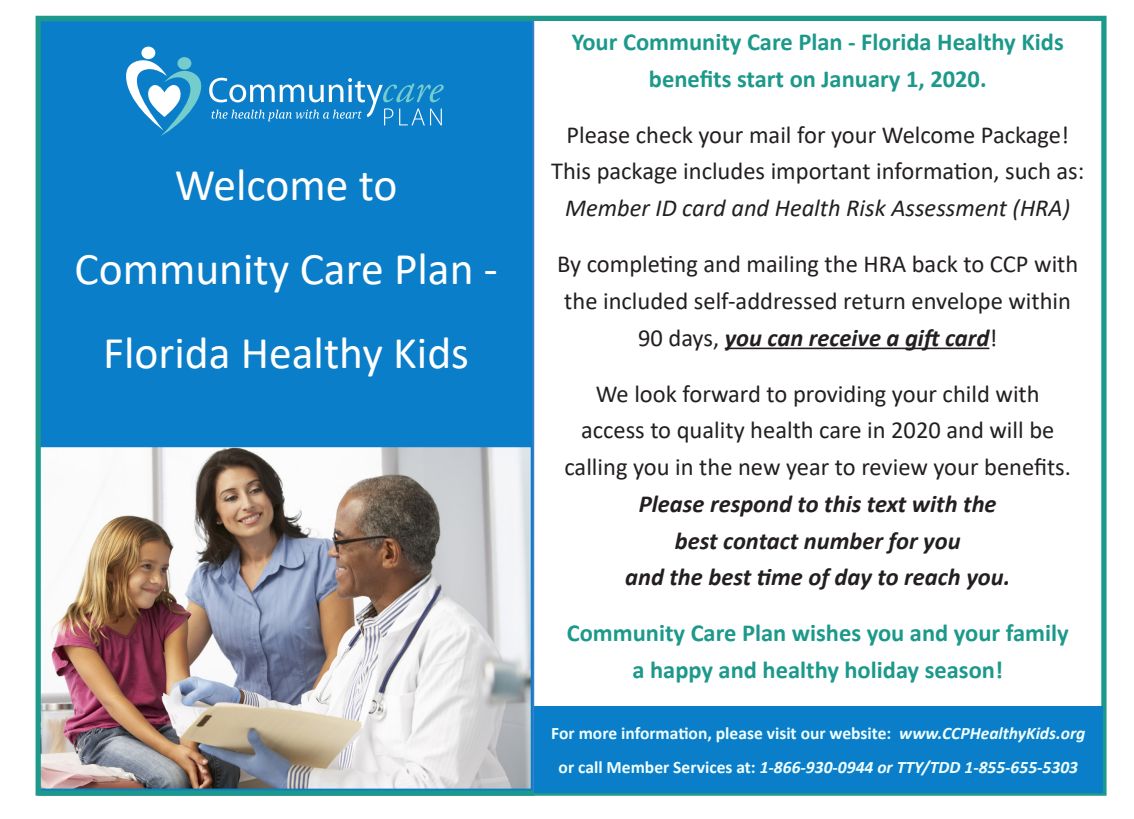
<style>
.page{position:relative;width:1134px;height:819px;background:#fff}
.page>*{position:absolute;margin:0;border:0;box-sizing:border-box;transform-origin:0 0}
.t1{font:45.5px/84px "Calibri";color:#fff;text-align:center}
.t2{font:24.5px "Calibri";color:#231f20}
.t3{font:700 24.5px "Calibri";color:#1c998b}
.t4{font:italic 700 24.5px "Calibri";color:#231f20}
.t5{font:italic 24.5px "Calibri";color:#231f20}
.t6{font:700 17.5px "Calibri";color:#f0ffff}
.t7{font:italic 700 17.5px "Calibri";color:#f0ffff}
.s1{font-weight:400;font-style:normal}
.s2{font-style:italic}
.s3{font-style:normal}
</style>
<div class="page">
<div style="left:39px;top:20px;width:495px;height:776px;background:#0a7ec8;border:2px solid #407ec9"></div>
<img style="left:42px;top:448px;width:487px;height:339px">
<div style="left:37px;top:445px;width:495px;height:345px;border:2px solid #0a7ec8"></div>
<svg style="left:209px;top:78px;width:235px;height:47px"></svg>
<div style="left:141px;top:47px;width:14px;height:12px;background:#fff;border-radius:50%"></div>
<div style="left:177px;top:57px;width:14px;height:13px;background:#75cccd;border-radius:50%"></div>
<svg style="left:126px;top:59px;width:76px;height:77px"></svg>
<div style="left:36px;top:16px;width:1071px;height:780px;border:5px solid #1c998b"></div>
<hr style="left:725px;top:348px;width:264px;height:1px;background:#231f20">
<div style="left:534px;top:706px;width:568px;height:86px;background:#0a7ec8"></div>
<p class="t1" style="left:74px;top:141px;width:425px">Welcome to<br>Community Care Plan -<br>Florida Healthy Kids</p>
<p class="t3" style="left:572px;top:24px;width:494px">Your Community Care Plan - Florida Healthy Kids</p>
<p class="t3" style="left:649px;top:61px;width:339px">benefits start on January 1, 2020.</p>
<p class="t2" style="left:566px;top:117px;width:504px">Please check your mail for your Welcome Package!</p>
<p class="t2" style="left:551px;top:154px;width:535px">This package includes important information, such as:</p>
<p class="t5" style="left:565px;top:191px;width:506px">Member ID card and Health Risk Assessment (HRA)</p>
<p class="t2" style="left:557px;top:247px;width:523px">By completing and mailing the HRA back to CCP with</p>
<p class="t2" style="left:564px;top:284px;width:508px">the included self-addressed return envelope within</p>
<p class="t4" style="left:638px;top:320px;width:361px"><span class="s1">90 days,</span> you can receive a gift card<span class="s1">!</span></p>
<p class="t2" style="left:596px;top:376px;width:446px">We look forward to providing your child with</p>
<p class="t2" style="left:581px;top:413px;width:475px">access to quality health care in 2020 and will be</p>
<p class="t2" style="left:564px;top:450px;width:508px">calling you in the new year to review your benefits.</p>
<p class="t4" style="left:639px;top:486px;width:359px">Please respond to this text with the</p>
<p class="t4" style="left:675px;top:523px;width:287px">best contact number for you</p>
<p class="t4" style="left:625px;top:560px;width:387px">and the best time of day to reach you.</p>
<p class="t3" style="left:567px;top:616px;width:504px">Community Care Plan wishes you and your family</p>
<p class="t3" style="left:632px;top:653px;width:372px">a happy and healthy holiday season!</p>
<p class="t6" style="left:551px;top:721px;width:536px">For more information, please visit our website: <span class="s2">www.CCPHealthyKids.org</span></p>
<p class="t7" style="left:559px;top:755px;width:521px"><span class="s3">or call Member Services at:</span> 1-866-930-0944 or TTY/TDD 1-855-655-5303</p>
</div>
